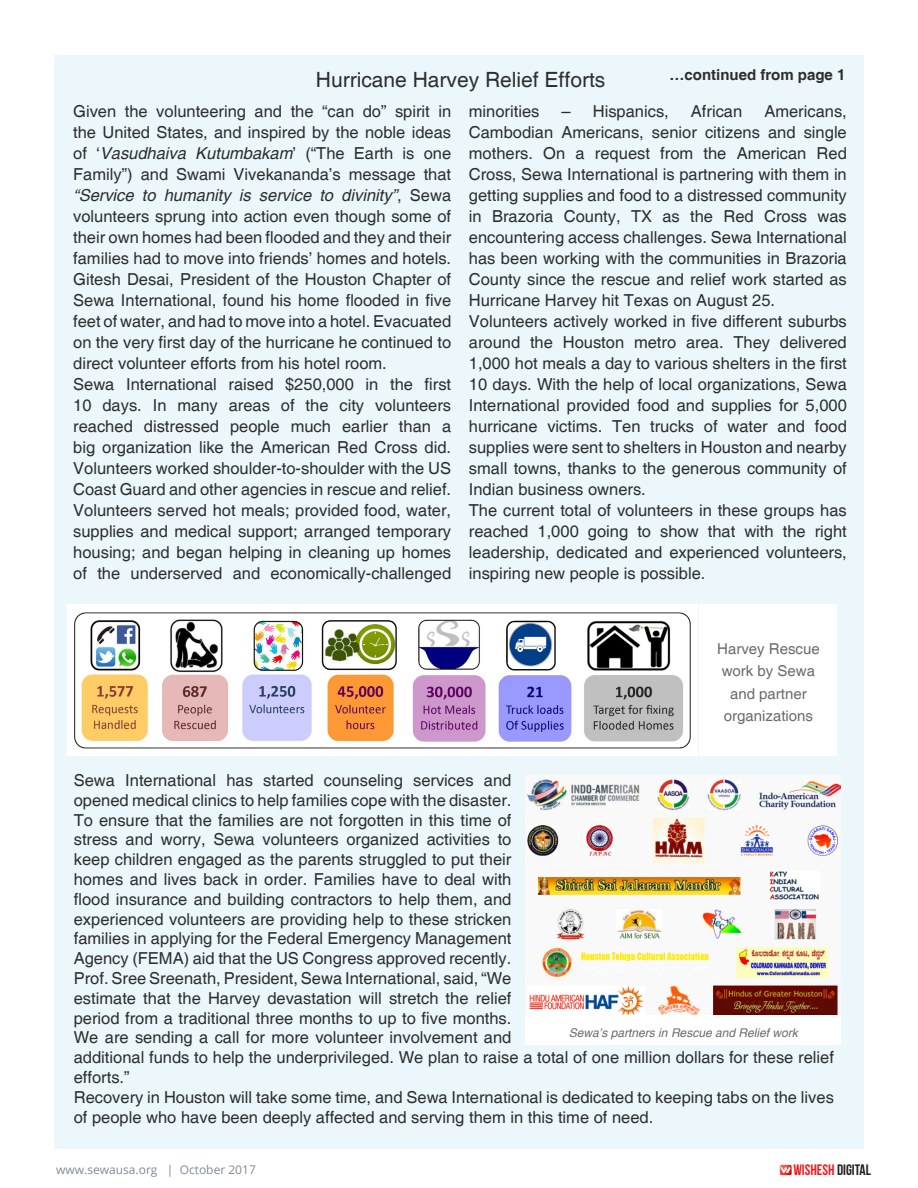
<style>
.page{position:relative;width:918px;height:1188px;background:#fff}
.page>*{position:absolute;margin:0;border:0;box-sizing:border-box;transform-origin:0 0}
.t1{font:21px "Helvetica";color:#2d2e2e}
.t2{font:16.5px/21px "Helvetica";color:#2d2e2e;text-align:justify}
.t3{font:15.15px "Bebas Neue";color:#ee1d23}
.t4{font:15px/22.5px "Helvetica";color:#6b6b6b;text-align:center}
.t5{font:700 15px "Helvetica";color:#2d2e2e}
.t6{font:italic 12px "Helvetica";color:#6b6b6b}
.t7{font:12px "Open Sans";color:#7e8a98}
.s1{font-style:italic}
.s2{color:#231f20}
</style>
<div class="page">
<svg style="left:780px;top:1164px;width:12px;height:12px"></svg>
<div style="left:54px;top:55px;width:810px;height:1094px;background:#ebf7fa"></div>
<img style="left:68px;top:604px;width:629px;height:151px">
<div style="left:699px;top:604px;width:138px;height:151px;background:#fff"></div>
<img style="left:525px;top:775px;width:316px;height:240px">
<div style="left:525px;top:1015px;width:316px;height:30px;background:#fff"></div>
<p class="t1" style="left:316px;top:67px;width:291px">Hurricane Harvey Relief Efforts</p>
<p class="t5" style="left:670px;top:66px;width:177px">…continued from page 1</p>
<p class="t2" style="left:73px;top:101px;width:380px">Given the volunteering and the “can do” spirit in the United States, and inspired by the noble ideas of ‘<span class="s1">Vasudhaiva Kutumbakam</span>’ (“The Earth is one Family”) and Swami Vivekananda’s message that <span class="s1">“Service to humanity is service to divinity”</span>, Sewa volunteers sprung into action even though some of their own homes had been flooded and they and their families had to move into friends’ homes and hotels.<br>Gitesh Desai, President of the Houston Chapter of Sewa International, found his home flooded in five feet of water, and had to move into a hotel. Evacuated on the very first day of the hurricane he continued to direct volunteer efforts from his hotel room.</p>
<p class="t2" style="left:73px;top:374px;width:379px">Sewa International raised $250,000 in the first 10 days. In many areas of the city volunteers reached distressed people much earlier than a big organization like the American Red Cross did.<br>Volunteers worked shoulder-to-shoulder with the US Coast Guard and other agencies in rescue and relief.<br>Volunteers served hot meals; provided food, water, supplies and medical support; arranged temporary housing; and began helping in cleaning up homes of the underserved and economically-challenged</p>
<p class="t2" style="left:469px;top:101px;width:72px">minorities</p>
<p class="t2" style="left:562px;top:101px;width:109px">– Hispanics,</p>
<p class="t2" style="left:691px;top:101px;width:53px">African</p>
<p class="t2" style="left:469px;top:101px;width:380px;text-indent:295px">Americans, Cambodian Americans, senior citizens and single mothers. On a request from the American Red Cross, Sewa International is partnering with them in getting supplies and food to a distressed community in Brazoria County, TX as the Red Cross was encountering access challenges. Sewa International has been working with the communities in Brazoria County since the rescue and relief work started as Hurricane Harvey hit Texas on August 25.</p>
<p class="t2" style="left:469px;top:311px;width:379px">Volunteers actively worked in five different suburbs around the Houston metro area. They delivered 1,000 hot meals a day to various shelters in the first 10 days. With the help of local organizations, Sewa International provided food and supplies for 5,000 hurricane victims. Ten trucks of water and food supplies were sent to shelters in Houston and nearby small towns, thanks to the generous community of Indian business owners.</p>
<p class="t2" style="left:469px;top:500px;width:379px">The current total of volunteers in these groups has reached 1,000 going to show that with the right leadership, dedicated and experienced volunteers, inspiring new people is possible.</p>
<p class="t4" style="left:717px;top:638px;width:104px">Harvey Rescue work by Sewa and partner organizations</p>
<p class="t2" style="left:74px;top:771px;width:439px;line-height:19.8px">Sewa International has started counseling services and opened medical clinics to help families cope with the disaster.<br>To ensure that the families are not forgotten in this time of stress and worry, Sewa volunteers organized activities to keep children engaged as the parents struggled to put their homes and lives back in order. Families have to deal with flood insurance and building contractors to help them, and experienced volunteers are providing help to these stricken families in applying for the Federal Emergency Management Agency (FEMA) aid that the US Congress approved recently.</p>
<p class="t2" style="left:74px;top:969px;width:762px;line-height:19.8px;text-align:left">Prof. Sree Sreenath, President, Sewa International, said, “We<br>estimate that the Harvey devastation will stretch the relief<br>period from a traditional three months to up to five months.<br>We are sending a call for more volunteer involvement and<br>additional funds to help the underprivileged. We plan to raise a total of one million dollars for these relief efforts.”</p>
<p class="t2" style="left:74px;top:1088px;width:762px;line-height:19.8px">Recovery in Houston will take some time, and Sewa International is dedicated to keeping tabs on the lives of people who have been deeply affected and serving them in this time of need.</p>
<p class="t6" style="left:569px;top:1026px;width:230px">Sewa’s partners in Rescue and Relief work</p>
<p class="t7" style="left:56px;top:1162px;width:201px">www.sewausa.org | October 2017</p>
<p class="t3" style="left:793px;top:1162px;width:79px">WISHESH <span class="s2">DIGITAL</span></p>
</div>
